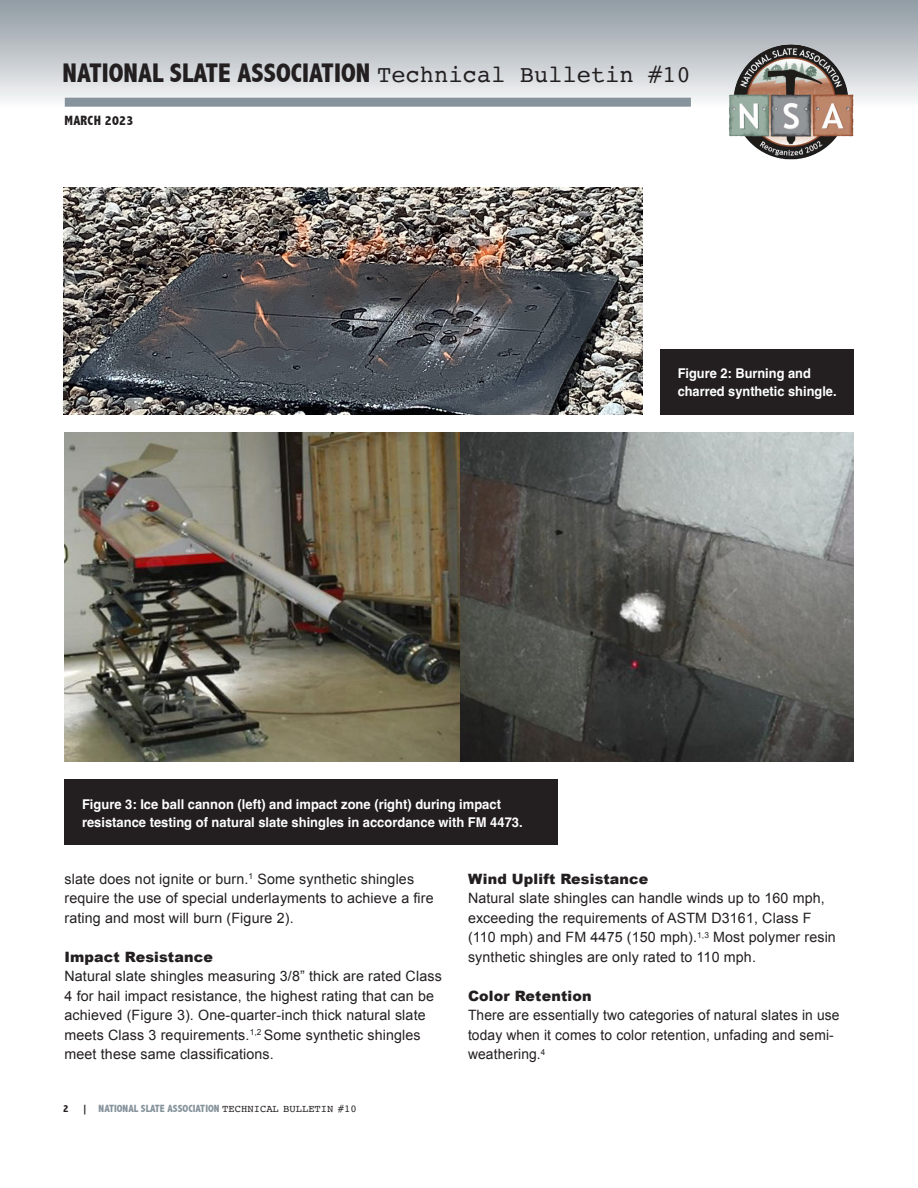
<style>
.page{position:relative;width:918px;height:1188px;background:#fff}
.page>*{position:absolute;margin:0;border:0;box-sizing:border-box;transform-origin:0 0}
.t1{font:800 condensed 27px "Abadi";color:#231f20}
.slate_body_copy_no_i{font:14.25px/19.5px "Arial";letter-spacing:.01em;color:#231f20}
.slate_para_heads{font:900 14.25px "Arial";letter-spacing:.01em;color:#231f20}
.slate_captions{font:700 13.5px/18px "Helvetica";color:#fff;scale:.96 1}
.slate_captions-2{font:700 13.5px/18px "Helvetica";color:#fff;scale:.95 1}
.t2{font:800 condensed 13.5px "Abadi";letter-spacing:.02em;color:#231f20}
.t3{font:800 condensed 10.5px "Abadi";color:#86939c}
.t4{font:800 condensed 10.5px "Abadi";color:#231f20}
.s1{font-family:"Courier";font-weight:400;font-stretch:normal;font-size:24px}
.s2{color:#231f20}
.s3{font-family:"Courier";font-weight:400;font-stretch:normal;color:#231f20}
</style>
<div class="page">
<div style="left:0;top:0;width:918px;height:107px;background:linear-gradient(to bottom,#8e98a0,#f8f8f9)"></div>
<img style="left:724px;top:42px;width:133px;height:118px">
<div style="left:65px;top:98px;width:626px;height:9px;background:#86939c"></div>
<img style="left:63px;top:188px;width:579px;height:227px">
<div style="left:660px;top:349px;width:194px;height:66px;background:#231f20"></div>
<div style="left:65px;top:780px;width:493px;height:65px;background:#231f20"></div>
<img style="left:460px;top:433px;width:394px;height:329px">
<img style="left:64px;top:433px;width:396px;height:329px">
<h1 class="t1" style="left:63px;top:57px;width:630px">NATIONAL SLATE ASSOCIATION <span class="s1">Technical Bulletin #10</span></h1>
<p class="t2" style="left:64px;top:113px;width:70px">MARCH 2023</p>
<p class="slate_captions-2" style="left:678px;top:366px;width:169px">Figure 2: Burning and charred synthetic shingle.</p>
<p class="slate_captions" style="left:82px;top:796px;width:460px">Figure 3: Ice ball cannon (left) and impact zone (right) during impact resistance testing of natural slate shingles in accordance with FM 4473.</p>
<p class="slate_body_copy_no_i" style="left:64px;top:869px;width:371px">slate does not ignite or burn.<sup>1</sup> Some synthetic shingles require the use of special underlayments to achieve a fire rating and most will burn (Figure 2).</p>
<p class="slate_para_heads" style="left:64px;top:946px;width:150px">Impact Resistance</p>
<p class="slate_body_copy_no_i" style="left:64px;top:967px;width:379px">Natural slate shingles measuring 3/8” thick are rated Class 4 for hail impact resistance, the highest rating that can be achieved (Figure 3). One-quarter-inch thick natural slate meets Class 3 requirements.<sup>1,2</sup> Some synthetic shingles meet these same classifications.</p>
<p class="t4" style="left:63px;top:1102px;width:7px">2</p>
<p class="t3" style="left:82px;top:1102px;width:276px"><span class="s2">|</span> NATIONAL SLATE ASSOCIATION <span class="s3">TECHNICAL BULLETIN #10</span></p>
<p class="slate_para_heads" style="left:468px;top:868px;width:182px">Wind Uplift Resistance</p>
<p class="slate_body_copy_no_i" style="left:468px;top:889px;width:369px">Natural slate shingles can handle winds up to 160 mph, exceeding the requirements of ASTM D3161, Class F (110 mph) and FM 4475 (150 mph).<sup>1,3</sup> Most polymer resin synthetic shingles are only rated to 110 mph.</p>
<p class="slate_para_heads" style="left:468px;top:985px;width:125px">Color Retention</p>
<p class="slate_body_copy_no_i" style="left:468px;top:1006px;width:373px">There are essentially two categories of natural slates in use today when it comes to color retention, unfading and semi&shy;weathering.<sup>4</sup></p>
</div>
